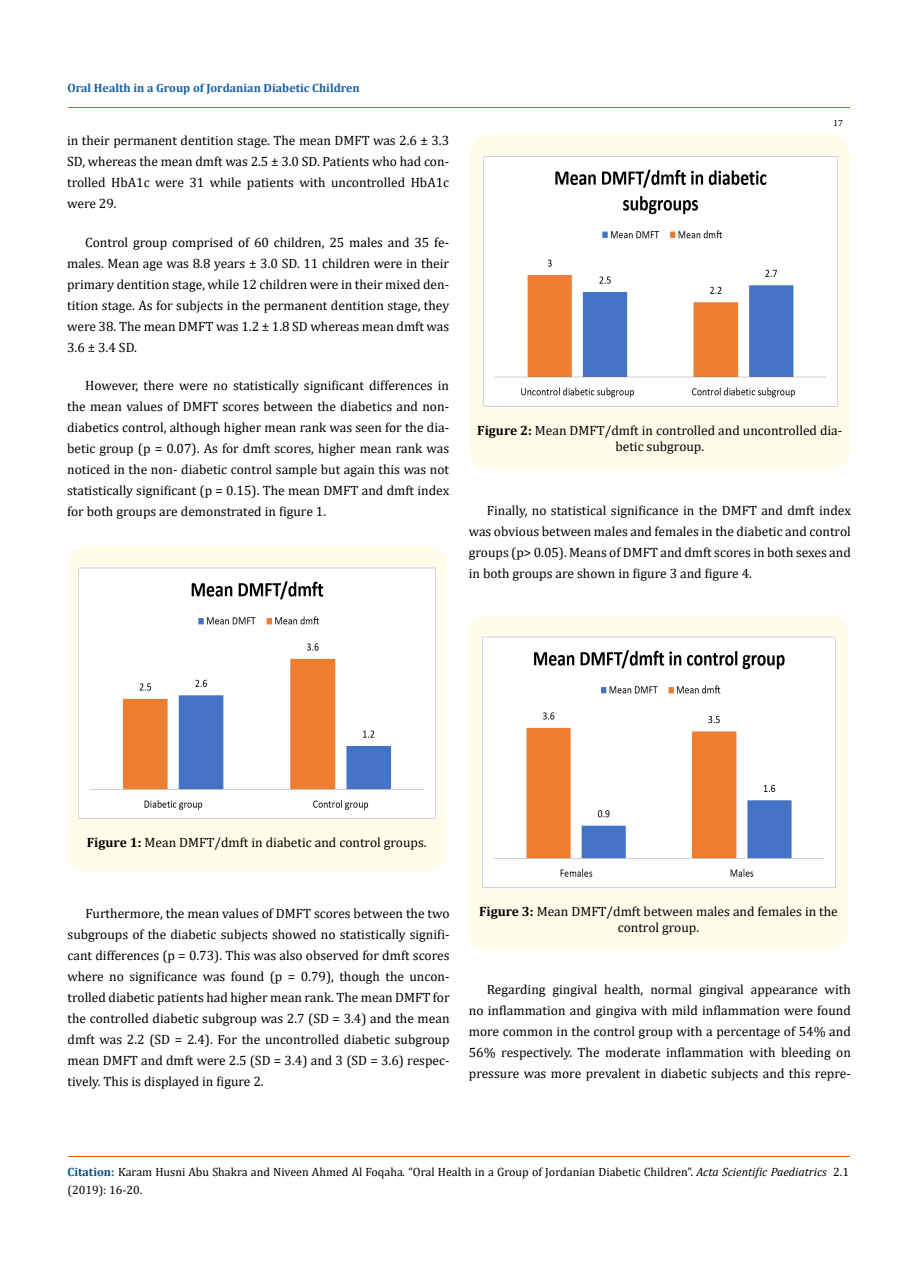
<style>
.page{position:relative;width:917px;height:1262px;background:#fff}
.page>*{position:absolute;margin:0;border:0;box-sizing:border-box;transform-origin:0 0}
.t1{font:13.5px/21px "Cambria";color:#000;text-align:justify}
.t2{font:12px/18px "Cambria";color:#000}
.t3{font:700 12px "Cambria";color:#1560a6}
.t4{font:9px "Cambria";color:#000}
.s1{font-weight:700}
.s2{font-weight:700;color:#035089}
.s3{font-style:italic}
</style>
<div class="page">
<div style="left:67px;top:546px;width:379px;height:326px;background:#fffde9;border-radius:18px"></div>
<img style="left:78px;top:567px;width:359px;height:252px">
<div style="left:470px;top:135px;width:379px;height:334px;background:#fffde9;border-radius:18px"></div>
<img style="left:483px;top:156px;width:355px;height:252px">
<div style="left:469px;top:615px;width:379px;height:335px;background:#fffde9;border-radius:18px"></div>
<img style="left:482px;top:636px;width:354px;height:252px">
<hr style="left:68px;top:108px;width:781px;height:1px;background:#e05d1a">
<hr style="left:68px;top:1156px;width:781px;height:1px;background:#e05d1a">
<p class="t3" style="left:68px;top:79px;width:294px">Oral Health in a Group of Jordanian Diabetic Children</p>
<p class="t1" style="left:67px;top:130px;width:383px">in their permanent dentition stage. The mean DMFT was 2.6 ± 3.3<br>SD, whereas the mean dmft was 2.5 ± 3.0 SD. Patients who had con&shy;trolled HbA1c were 31 while patients with uncontrolled HbA1c were 29.</p>
<p class="t1" style="left:67px;top:232px;width:383px;text-indent:18px">Control group comprised of 60 children, 25 males and 35 fe&shy;males. Mean age was 8.8 years ± 3.0 SD. 11 children were in their primary dentition stage, while 12 children were in their mixed den&shy;tition stage. As for subjects in the permanent dentition stage, they were 38. The mean DMFT was 1.2 ± 1.8 SD whereas mean dmft was 3.6 ± 3.4 SD.</p>
<p class="t1" style="left:67px;top:375px;width:383px;text-indent:18px">However, there were no statistically significant differences in the mean values of DMFT scores between the diabetics and non&shy;diabetics control, although higher mean rank was seen for the dia&shy;betic group (p = 0.07). As for dmft scores, higher mean rank was noticed in the non- diabetic control sample but again this was not statistically significant (p = 0.15). The mean DMFT and dmft index for both groups are demonstrated in figure 1.</p>
<p class="t4" style="left:833px;top:118px;width:11px">17</p>
<p class="t1" style="left:477px;top:422px;width:366px;line-height:16.2px;text-align:center"><span class="s1">Figure 2:</span> Mean DMFT/dmft in controlled and uncontrolled dia&shy;betic subgroup.</p>
<p class="t1" style="left:469px;top:499px;width:383px;text-indent:18px">Finally, no statistical significance in the DMFT and dmft index was obvious between males and females in the diabetic and control groups (p&gt; 0.05). Means of DMFT and dmft scores in both sexes and in both groups are shown in figure 3 and figure 4.</p>
<p class="t1" style="left:87px;top:831px;width:341px"><span class="s1">Figure 1:</span> Mean DMFT/dmft in diabetic and control groups.</p>
<p class="t1" style="left:68px;top:902px;width:383px;text-indent:18px">Furthermore, the mean values of DMFT scores between the two subgroups of the diabetic subjects showed no statistically signifi&shy;cant differences (p = 0.73). This was also observed for dmft scores where no significance was found (p = 0.79), though the uncon&shy;trolled diabetic patients had higher mean rank. The mean DMFT for the controlled diabetic subgroup was 2.7 (SD = 3.4) and the mean dmft was 2.2 (SD = 2.4). For the uncontrolled diabetic subgroup mean DMFT and dmft were 2.5 (SD = 3.4) and 3 (SD = 3.6) respec&shy;tively. This is displayed in figure 2.</p>
<p class="t1" style="left:479px;top:903px;width:360px;line-height:16.2px;text-align:center"><span class="s1">Figure 3:</span> Mean DMFT/dmft between males and females in the control group.</p>
<p class="t1" style="left:469px;top:978px;width:383px;text-indent:18px">Regarding gingival health, normal gingival appearance with no inflammation and gingiva with mild inflammation were found more common in the control group with a percentage of 54% and 56% respectively. The moderate inflammation with bleeding on pressure was more prevalent in diabetic subjects and this repre-</p>
<p class="t2" style="left:68px;top:1163px;width:783px"><span class="s2">Citation:</span> Karam Husni Abu Shakra and Niveen Ahmed Al Foqaha<span class="s3">.</span> “Oral Health in a Group of Jordanian Diabetic Children”. <span class="s3">Acta Scientific Paediatrics</span> 2.1 (2019): 16-20.</p>
</div>
